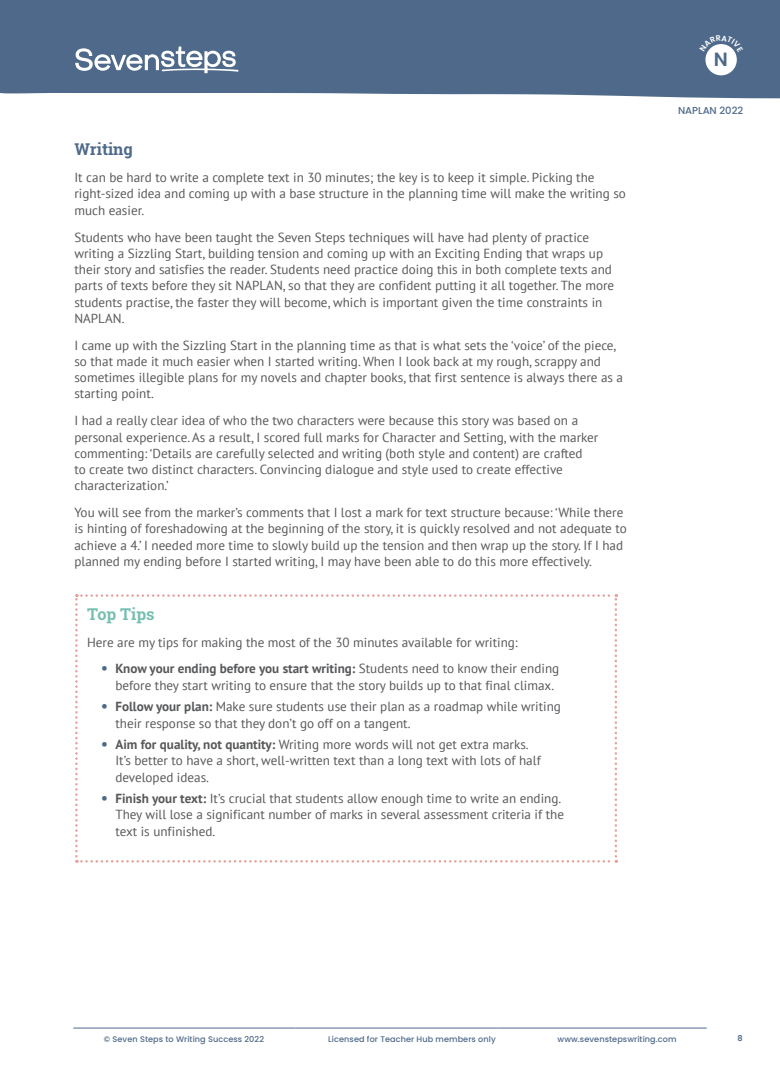
<style>
.page{position:relative;width:780px;height:1088px;background:#fff}
.page>*{position:absolute;margin:0;border:0;box-sizing:border-box;transform-origin:0 0}
.t1{font:600 19.12px "Poppins";color:#4e698a}
.NAPLAN_Debrief_H2{font:700 16.25px "Roboto Slab";color:#4e698a}
.NAPLAN_Debrief_H2-2{font:700 16.25px "Roboto Slab";color:#76beaf}
.NAPLAN_Body{font:13.12px/16.2px "PT Sans";color:#57585a}
.t2{font:500 10px "Poppins";color:#4e698a}
.t3{font:500 8.12px "Poppins";letter-spacing:.01em;color:#4e698a}
.t4{font:600 8.12px "Poppins";color:#4e698a}
.s1{font-weight:700;font-size:15px;color:#4e698a}
.s2{font-weight:700}
</style>
<div class="page">
<svg style="left:75px;top:594px;width:542px;height:268px"></svg>
<hr style="left:73px;top:1028px;width:222px;height:1px;background:#4e698a">
<hr style="left:295px;top:1028px;width:202px;height:1px;background:#4e698a">
<hr style="left:497px;top:1028px;width:209px;height:1px;background:#4e698a">
<div style="left:0;top:0;width:780px;height:98px;background:#4e698a"></div>
<svg style="left:75px;top:47px;width:163px;height:26px"></svg>
<div style="left:705px;top:44px;width:31px;height:31px;background:#fff;border-radius:50%"></div>
<svg style="left:699px;top:35px;width:44px;height:17px"></svg>
<h1 class="t1" style="left:713px;top:48px;width:16px">N</h1>
<p class="NAPLAN_Debrief_H2" style="left:74px;top:138px;width:60px">Writing</p>
<p class="NAPLAN_Body" style="left:74px;top:169px;width:553px">It can be hard to write a complete text in 30 minutes; the key is to keep it simple. Picking the right-sized idea and coming up with a base structure in the planning time will make the writing so much easier.</p>
<p class="NAPLAN_Body" style="left:74px;top:228px;width:541px">Students who have been taught the Seven Steps techniques will have had plenty of practice writing a Sizzling Start, building tension and coming up with an Exciting Ending that wraps up their story and satisfies the reader. Students need practice doing this in both complete texts and parts of texts before they sit NAPLAN, so that they are confident putting it all together. The more students practise, the faster they will become, which is important given the time constraints in NAPLAN.</p>
<p class="NAPLAN_Body" style="left:74px;top:337px;width:550px">I came up with the Sizzling Start in the planning time as that is what sets the ‘voice’ of the piece, so that made it much easier when I started writing. When I look back at my rough, scrappy and sometimes illegible plans for my novels and chapter books, that first sentence is always there as a starting point.</p>
<p class="NAPLAN_Body" style="left:74px;top:412px;width:525px">I had a really clear idea of who the two characters were because this story was based on a personal experience. As a result, I scored full marks for Character and Setting, with the marker commenting: ‘Details are carefully selected and writing (both style and content) are crafted<br>to create two distinct characters. Convincing dialogue and style used to create effective characterization.’</p>
<p class="NAPLAN_Body" style="left:74px;top:504px;width:554px">You will see from the marker’s comments that I lost a mark for text structure because: ‘While there is hinting of foreshadowing at the beginning of the story, it is quickly resolved and not adequate to achieve a 4.’ I needed more time to slowly build up the tension and then wrap up the story. If I had planned my ending before I started writing, I may have been able to do this more effectively.</p>
<p class="NAPLAN_Debrief_H2-2" style="left:87px;top:603px;width:69px">Top Tips</p>
<p class="NAPLAN_Body" style="left:87px;top:633px;width:432px">Here are my tips for making the most of the 30 minutes available for writing:</p>
<p class="NAPLAN_Body" style="left:115px;top:660px;width:445px;text-indent:-14px"><span class="s1">•</span> <span class="s2">Know your ending before you start writing:</span> Students need to know their ending before they start writing to ensure that the story builds up to that final climax.</p>
<p class="NAPLAN_Body" style="left:115px;top:698px;width:447px;text-indent:-14px"><span class="s1">•</span> <span class="s2">Follow your plan:</span> Make sure students use their plan as a roadmap while writing their response so that they don’t go off on a tangent.</p>
<p class="NAPLAN_Body" style="left:115px;top:736px;width:427px;text-indent:-14px"><span class="s1">•</span> <span class="s2">Aim for quality, not quantity:</span> Writing more words will not get extra marks.<br>It’s better to have a short, well-written text than a long text with lots of half developed ideas.</p>
<p class="NAPLAN_Body" style="left:115px;top:790px;width:450px;text-indent:-14px"><span class="s1">•</span> <span class="s2">Finish your text:</span> It’s crucial that students allow enough time to write an ending.<br>They will lose a significant number of marks in several assessment criteria if the text is unfinished.</p>
<p class="t2" style="left:678px;top:104px;width:67px">NAPLAN 2022</p>
<p class="t3" style="left:104px;top:1035px;width:162px">© Seven Steps to Writing Success 2022</p>
<p class="t3" style="left:328px;top:1035px;width:169px">Licensed for Teacher Hub members only</p>
<p class="t3" style="left:557px;top:1035px;width:120px">www.sevenstepswriting.com</p>
<p class="t4" style="left:737px;top:1033px;width:7px">8</p>
</div>
